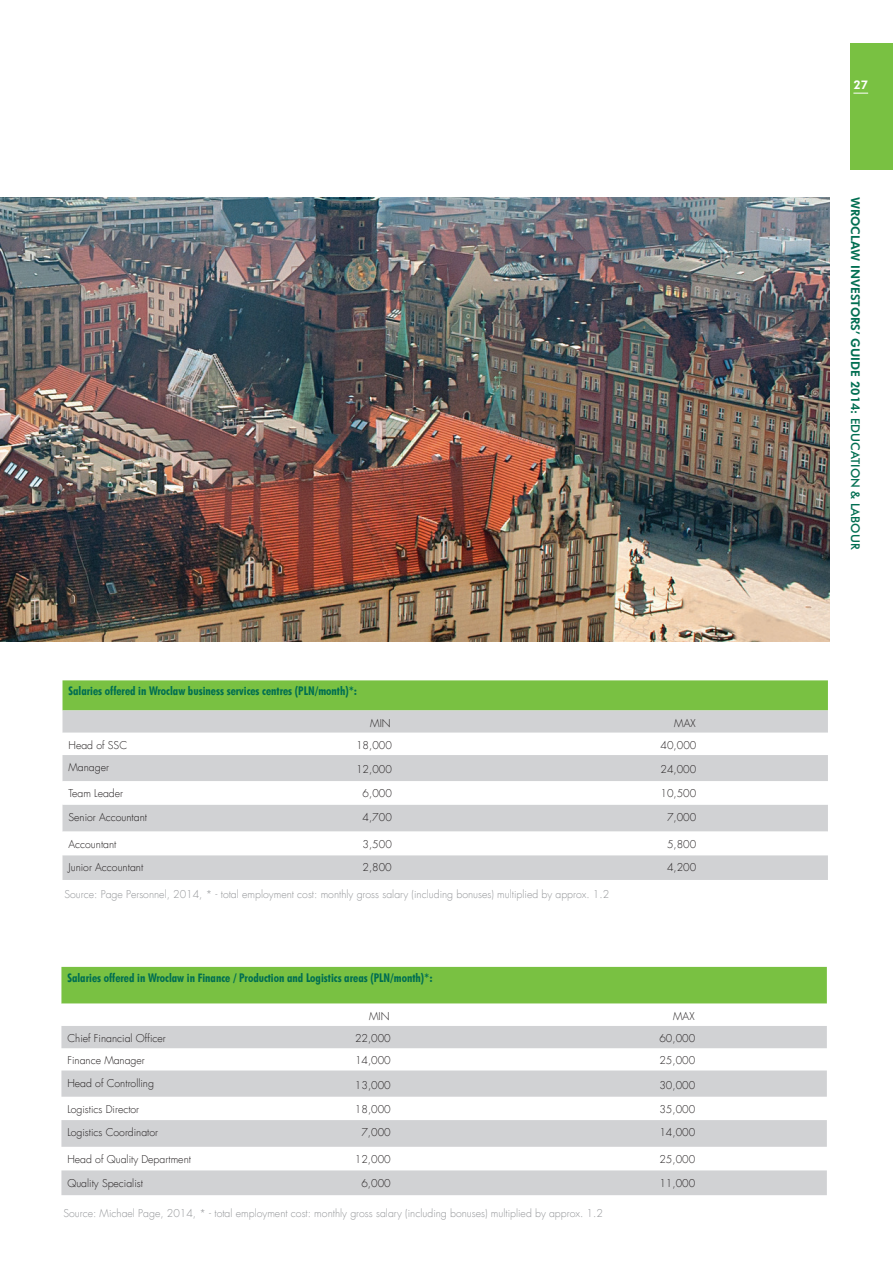
<style>
.page{position:relative;width:893px;height:1263px;background:#fff}
.page>*{position:absolute;margin:0;border:0;box-sizing:border-box;transform-origin:0 0}
.t1{font:700 12px "Futura BT Pl Cond";color:#006e51}
.t2{font:800 12px "Futura BT Pl";color:#006e51}
.t3{font:800 12px "Futura BT";color:#fff}
.t4{font:300 10.5px "Futura Pl";color:#231f20}
.t5{font:300 10.5px "Futura Pl";color:#939598}
.s1{font-weight:500}
</style>
<div class="page">
<div style="left:850px;top:43px;width:43px;height:126px;background:#79c142"></div>
<svg style="left:853px;top:93px;width:15px;height:1px"></svg>
<img style="left:0;top:198px;width:829px;height:443px">
<div style="left:63px;top:680px;width:765px;height:30px;background:#79c142"></div>
<div style="left:63px;top:710px;width:765px;height:170px;background:#d1d2d4"></div>
<svg style="left:63px;top:733px;width:765px;height:122px"></svg>
<div style="left:61px;top:967px;width:766px;height:37px;background:#79c142"></div>
<svg style="left:61px;top:1026px;width:766px;height:169px;fill:#d1d2d4"></svg>
<p class="t1" style="left:69px;top:684px;width:290px">Salaries offered in Wroclaw business services centres (PLN/month)*:</p>
<p class="t4" style="left:370px;top:716px;width:22px">MIN</p>
<p class="t4" style="left:674px;top:716px;width:23px">MAX</p>
<p class="t4" style="left:68px;top:739px;width:60px">Head of SSC</p>
<p class="t4" style="left:356px;top:739px;width:37px">18,000</p>
<p class="t4" style="left:660px;top:739px;width:37px">40,000</p>
<p class="t4" style="left:68px;top:761px;width:42px">Manager</p>
<p class="t4" style="left:356px;top:763px;width:37px">12,000</p>
<p class="t4" style="left:660px;top:763px;width:37px">24,000</p>
<p class="t4" style="left:68px;top:787px;width:56px">Team Leader</p>
<p class="t4" style="left:363px;top:787px;width:31px">6,000</p>
<p class="t4" style="left:660px;top:787px;width:37px">10,500</p>
<p class="t4" style="left:68px;top:811px;width:80px">Senior Accountant</p>
<p class="t4" style="left:363px;top:811px;width:31px">4,700</p>
<p class="t4" style="left:667px;top:811px;width:31px">7,000</p>
<p class="t4" style="left:68px;top:837px;width:50px">Accountant</p>
<p class="t4" style="left:363px;top:837px;width:31px">3,500</p>
<p class="t4" style="left:667px;top:837px;width:31px">5,800</p>
<p class="t4" style="left:68px;top:861px;width:76px">Junior Accountant</p>
<p class="t4" style="left:363px;top:861px;width:31px">2,800</p>
<p class="t4" style="left:667px;top:861px;width:31px">4,200</p>
<p class="t5" style="left:65px;top:888px;width:546px">Source: Page Personnel, 2014, * - total employment cost: monthly gross salary (including bonuses) multiplied by approx. 1.2</p>
<p class="t1" style="left:67px;top:970px;width:367px">Salaries offered in Wroclaw in Finance / Production and Logistics areas (PLN/month)*:</p>
<p class="t4" style="left:369px;top:1010px;width:22px">MIN</p>
<p class="t4" style="left:673px;top:1010px;width:23px">MAX</p>
<p class="t4" style="left:67px;top:1032px;width:100px">Chief Financial Officer</p>
<p class="t4" style="left:355px;top:1032px;width:37px">22,000</p>
<p class="t4" style="left:659px;top:1032px;width:37px">60,000</p>
<p class="t4" style="left:67px;top:1054px;width:79px">Finance Manager</p>
<p class="t4" style="left:355px;top:1054px;width:37px">14,000</p>
<p class="t4" style="left:659px;top:1054px;width:37px">25,000</p>
<p class="t4" style="left:67px;top:1076px;width:88px">Head of Controlling</p>
<p class="t4" style="left:355px;top:1078px;width:37px">13,000</p>
<p class="t4" style="left:659px;top:1078px;width:37px">30,000</p>
<p class="t4" style="left:67px;top:1103px;width:73px">Logistics Director</p>
<p class="t4" style="left:355px;top:1103px;width:37px">18,000</p>
<p class="t4" style="left:659px;top:1103px;width:37px">35,000</p>
<p class="t4" style="left:67px;top:1126px;width:92px">Logistics Coordinator</p>
<p class="t4" style="left:361px;top:1126px;width:31px">7,000</p>
<p class="t4" style="left:659px;top:1126px;width:37px">14,000</p>
<p class="t4" style="left:67px;top:1153px;width:125px">Head of Quality Department</p>
<p class="t4" style="left:355px;top:1153px;width:37px">12,000</p>
<p class="t4" style="left:659px;top:1153px;width:37px">25,000</p>
<p class="t4" style="left:67px;top:1176px;width:77px">Quality Specialist</p>
<p class="t4" style="left:361px;top:1176px;width:31px">6,000</p>
<p class="t4" style="left:659px;top:1176px;width:37px">11,000</p>
<p class="t5" style="left:63px;top:1207px;width:541px">Source: Michael Page, 2014, * - total employment cost: monthly gross salary (including bonuses) multiplied by approx. 1.2</p>
<p class="t3" style="left:853px;top:77px;width:16px">27</p>
<p class="t2" style="left:863px;top:197px;width:354px;rotate:90deg">WROCLAW INVESTORS’ GUIDE 2014: <span class="s1">EDUCATION &amp; LABOUR</span></p>
</div>
